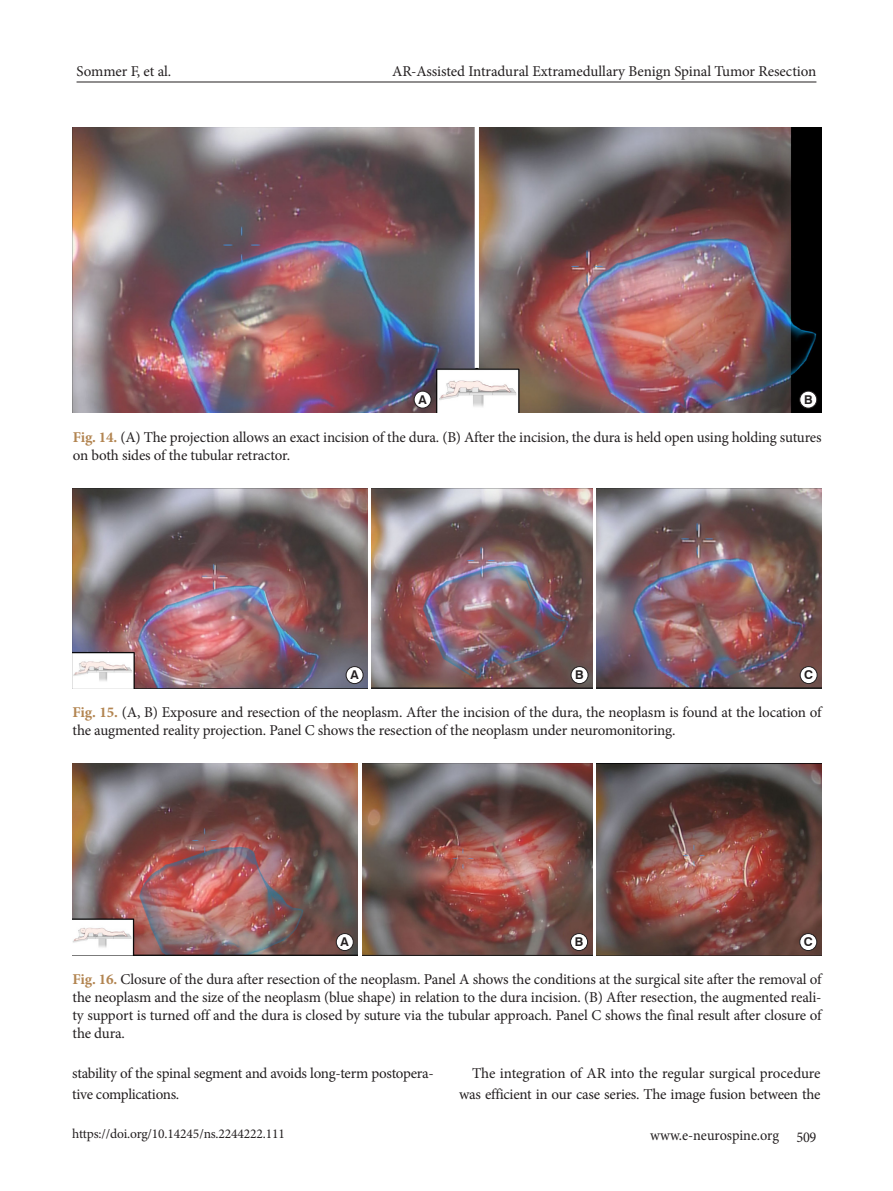
<style>
.page{position:relative;width:893px;height:1191px;background:#fff}
.page>*{position:absolute;margin:0;border:0;box-sizing:border-box;transform-origin:0 0}
.표그림캡션{font:15px/18px "Minion Pro";letter-spacing:-.015em;color:#231f20}
.본문{font:15px/21.3px "Minion Pro";letter-spacing:-.02em;color:#231f20}
.표그림캡션-2{font:15px "Minion Pro";letter-spacing:-.015em;color:#231f20;scale:.95 1}
.t1{font:13.5px "Minion Pro";letter-spacing:-.01em;color:#231f20}
.t2{font:700 12.15px "Swiss 721 BT";color:#231f20}
.s1{font-weight:700;color:#b28450}
</style>
<div class="page">
<hr style="left:77px;top:82px;width:739px;height:1px;background:#231f20">
<img style="left:73px;top:128px;width:748px;height:284px">
<hr style="left:475px;top:121px;width:4px;height:247px;background:#fff">
<div style="left:414px;top:391px;width:17px;height:17px;background:#fff;border-radius:50%"></div>
<div style="left:414px;top:391px;width:17px;height:17px;border:1px solid #231f20;border-radius:50%"></div>
<div style="left:800px;top:391px;width:17px;height:17px;background:#fff;border-radius:50%"></div>
<div style="left:799px;top:391px;width:18px;height:17px;border:1px solid #231f20;border-radius:50%"></div>
<img style="left:597px;top:488px;width:225px;height:200px">
<img style="left:372px;top:488px;width:220px;height:200px">
<img style="left:72px;top:488px;width:296px;height:200px">
<div style="left:346px;top:666px;width:17px;height:17px;background:#fff;border-radius:50%"></div>
<div style="left:346px;top:666px;width:17px;height:18px;border:1px solid #231f20;border-radius:50%"></div>
<div style="left:571px;top:666px;width:17px;height:17px;background:#fff;border-radius:50%"></div>
<div style="left:571px;top:666px;width:17px;height:18px;border:1px solid #231f20;border-radius:50%"></div>
<div style="left:800px;top:666px;width:17px;height:17px;background:#fff;border-radius:50%"></div>
<div style="left:800px;top:666px;width:17px;height:18px;border:1px solid #231f20;border-radius:50%"></div>
<img style="left:596px;top:763px;width:225px;height:192px">
<img style="left:362px;top:763px;width:230px;height:192px">
<img style="left:73px;top:763px;width:285px;height:192px">
<div style="left:336px;top:933px;width:17px;height:17px;background:#fff;border-radius:50%"></div>
<div style="left:336px;top:933px;width:17px;height:17px;border:1px solid #231f20;border-radius:50%"></div>
<div style="left:571px;top:933px;width:17px;height:17px;background:#fff;border-radius:50%"></div>
<div style="left:570px;top:933px;width:18px;height:17px;border:1px solid #231f20;border-radius:50%"></div>
<div style="left:800px;top:933px;width:17px;height:17px;background:#fff;border-radius:50%"></div>
<div style="left:799px;top:933px;width:18px;height:17px;border:1px solid #231f20;border-radius:50%"></div>
<p class="표그림캡션" style="left:77px;top:62px;width:96px">Sommer F, et al.</p>
<p class="표그림캡션" style="left:392px;top:62px;width:426px">AR-Assisted Intradural Extramedullary Benign Spinal Tumor Resection</p>
<p class="t2" style="left:418px;top:392px;width:10px">A</p>
<p class="t2" style="left:804px;top:392px;width:10px">B</p>
<p class="표그림캡션" style="left:73px;top:428px;width:750px"><span class="s1">Fig. 14.</span> (A) The projection allows an exact incision of the dura. (B) After the incision, the dura is held open using holding sutures on both sides of the tubular retractor.</p>
<p class="t2" style="left:350px;top:667px;width:10px">A</p>
<p class="t2" style="left:575px;top:667px;width:10px">B</p>
<p class="t2" style="left:804px;top:667px;width:10px">C</p>
<p class="표그림캡션" style="left:72px;top:703px;width:751px"><span class="s1">Fig. 15.</span> (A, B) Exposure and resection of the neoplasm. After the incision of the dura, the neoplasm is found at the location of the augmented reality projection. Panel C shows the resection of the neoplasm under neuromonitoring.</p>
<p class="t2" style="left:341px;top:934px;width:10px">A</p>
<p class="t2" style="left:575px;top:934px;width:10px">B</p>
<p class="t2" style="left:804px;top:934px;width:10px">C</p>
<p class="표그림캡션" style="left:72px;top:970px;width:751px;text-align:justify"><span class="s1">Fig. 16.</span> Closure of the dura after resection of the neoplasm. Panel A shows the conditions at the surgical site after the removal of the neoplasm and the size of the neoplasm (blue shape) in relation to the dura incision. (B) After resection, the augmented reali&shy;ty support is turned off and the dura is closed by suture via the tubular approach. Panel C shows the final result after closure of the dura.</p>
<p class="본문" style="left:72px;top:1062px;width:363px">stability of the spinal segment and avoids long-term postopera&shy;tive complications.</p>
<p class="본문" style="left:459px;top:1062px;width:363px;text-align:right">The integration of AR into the regular surgical procedure was efficient in our case series. The image fusion between the</p>
<p class="t1" style="left:72px;top:1124px;width:214px">https://doi.org/10.14245/ns.2244222.111</p>
<p class="표그림캡션-2" style="left:650px;top:1125px;width:176px">www.e-neurospine.org 509</p>
</div>
